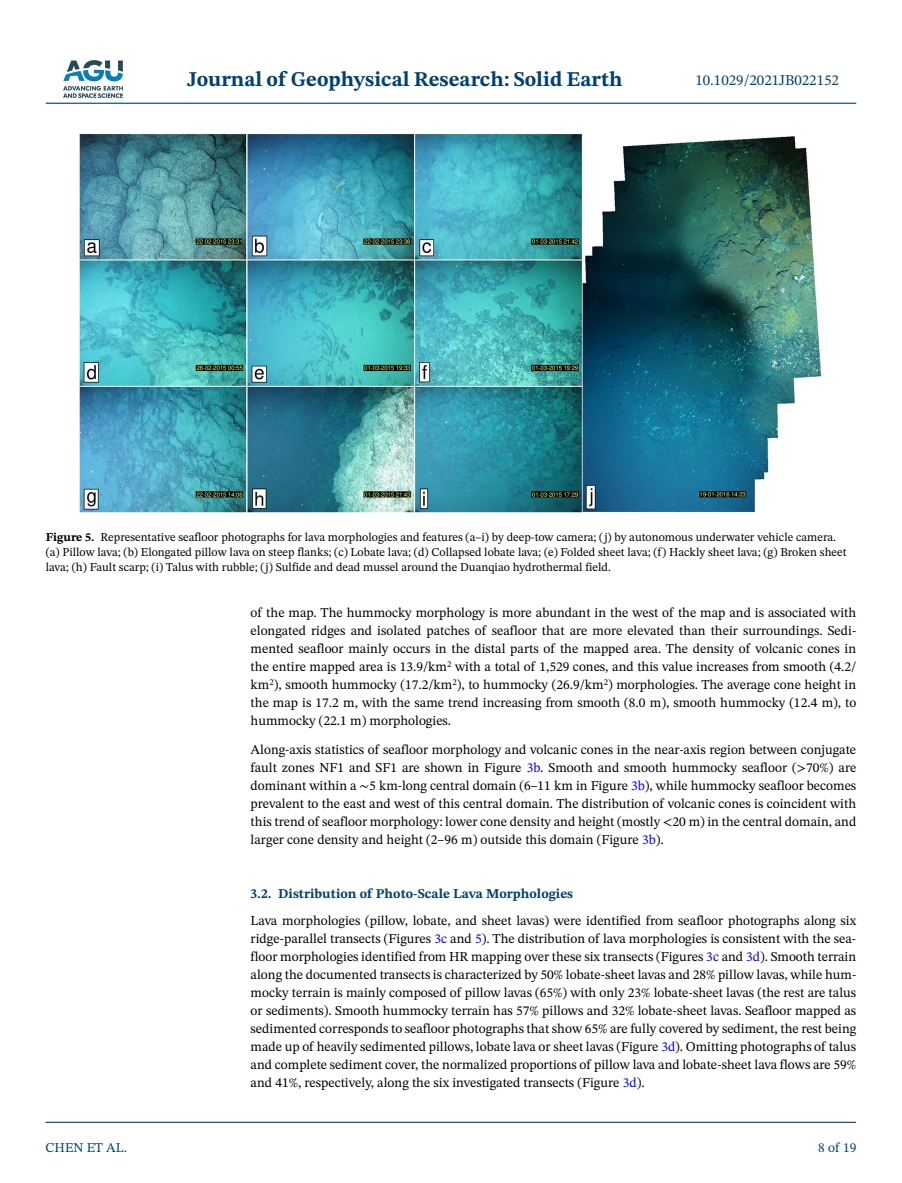
<style>
.page{position:relative;width:902px;height:1183px;background:#fff}
.page>*{position:absolute;margin:0;border:0;box-sizing:border-box;transform-origin:0 0}
.t1{font:700 21px "STIX Two Text";color:#004174}
.t2{font:15px "STIX Two Text";color:#004174}
.t3{font:13.5px/18px "STIX Two Text";color:#000;text-align:justify}
.t4{font:700 13.5px "STIX Two Text";color:#004174}
.t5{font:13.5px "STIX Two Text";color:#004174}
.t6{font:12px/15px "STIX Two Text";color:#000}
.s1{font-weight:700}
.s2{color:#00f}
.s3{font-family:"STIX Two Math"}
</style>
<div class="page">
<img style="left:63px;top:60px;width:60px;height:38px">
<hr style="left:46px;top:103px;width:810px;height:1px;background:#004174">
<hr style="left:45px;top:1121px;width:810px;height:1px;background:#004174">
<img style="left:79px;top:134px;width:742px;height:378px">
<h1 class="t1" style="left:187px;top:64px;width:437px">Journal of Geophysical Research: Solid Earth</h1>
<p class="t2" style="left:695px;top:69px;width:145px">10.1029/2021JB022152</p>
<p class="t6" style="left:46px;top:529px;width:802px"><span class="s1">Figure 5.</span> Representative seafloor photographs for lava morphologies and features (a–i) by deep-tow camera; (j) by autonomous underwater vehicle camera. (a) Pillow lava; (b) Elongated pillow lava on steep flanks; (c) Lobate lava; (d) Collapsed lobate lava; (e) Folded sheet lava; (f) Hackly sheet lava; (g) Broken sheet lava; (h) Fault scarp; (i) Talus with rubble; (j) Sulfide and dead mussel around the Duanqiao hydrothermal field.</p>
<p class="t3" style="left:250px;top:603px;width:607px">of the map. The hummocky morphology is more abundant in the west of the map and is associated with elongated ridges and isolated patches of seafloor that are more elevated than their surroundings. Sedi&shy;mented seafloor mainly occurs in the distal parts of the mapped area. The density of volcanic cones in the entire mapped area is 13.9/km<sup>2</sup> with a total of 1,529 cones, and this value increases from smooth (4.2/ km<sup>2</sup>), smooth hummocky (17.2/km<sup>2</sup>), to hummocky (26.9/km<sup>2</sup>) morphologies. The average cone height in the map is 17.2 m, with the same trend increasing from smooth (8.0 m), smooth hummocky (12.4 m), to hummocky (22.1 m) morphologies.</p>
<p class="t3" style="left:250px;top:740px;width:607px">Along-axis statistics of seafloor morphology and volcanic cones in the near-axis region between conjugate fault zones NF1 and SF1 are shown in Figure <span class="s2">3b</span>. Smooth and smooth hummocky seafloor (&gt;70%) are dominant within a <span class="s3">∼</span>5 km-long central domain (6–11 km in Figure <span class="s2">3b</span>), while hummocky seafloor becomes prevalent to the east and west of this central domain. The distribution of volcanic cones is coincident with this trend of seafloor morphology: lower cone density and height (mostly &lt;20 m) in the central domain, and larger cone density and height (2–96 m) outside this domain (Figure <span class="s2">3b</span>).</p>
<p class="t5" style="left:45px;top:1137px;width:83px">CHEN ET AL.</p>
<p class="t4" style="left:250px;top:883px;width:324px">3.2. Distribution of Photo-Scale Lava Morphologies</p>
<p class="t3" style="left:250px;top:911px;width:607px">Lava morphologies (pillow, lobate, and sheet lavas) were identified from seafloor photographs along six ridge-parallel transects (Figures <span class="s2">3c</span> and <span class="s2">5</span>). The distribution of lava morphologies is consistent with the sea&shy;floor morphologies identified from HR mapping over these six transects (Figures <span class="s2">3c</span> and <span class="s2">3d</span>). Smooth terrain along the documented transects is characterized by 50% lobate-sheet lavas and 28% pillow lavas, while hum&shy;mocky terrain is mainly composed of pillow lavas (65%) with only 23% lobate-sheet lavas (the rest are talus or sediments). Smooth hummocky terrain has 57% pillows and 32% lobate-sheet lavas. Seafloor mapped as sedimented corresponds to seafloor photographs that show 65% are fully covered by sediment, the rest being made up of heavily sedimented pillows, lobate lava or sheet lavas (Figure <span class="s2">3d</span>). Omitting photographs of talus and complete sediment cover, the normalized proportions of pillow lava and lobate-sheet lava flows are 59% and 41%, respectively, along the six investigated transects (Figure <span class="s2">3d</span>).</p>
<p class="t5" style="left:818px;top:1137px;width:40px">8 of 19</p>
</div>
